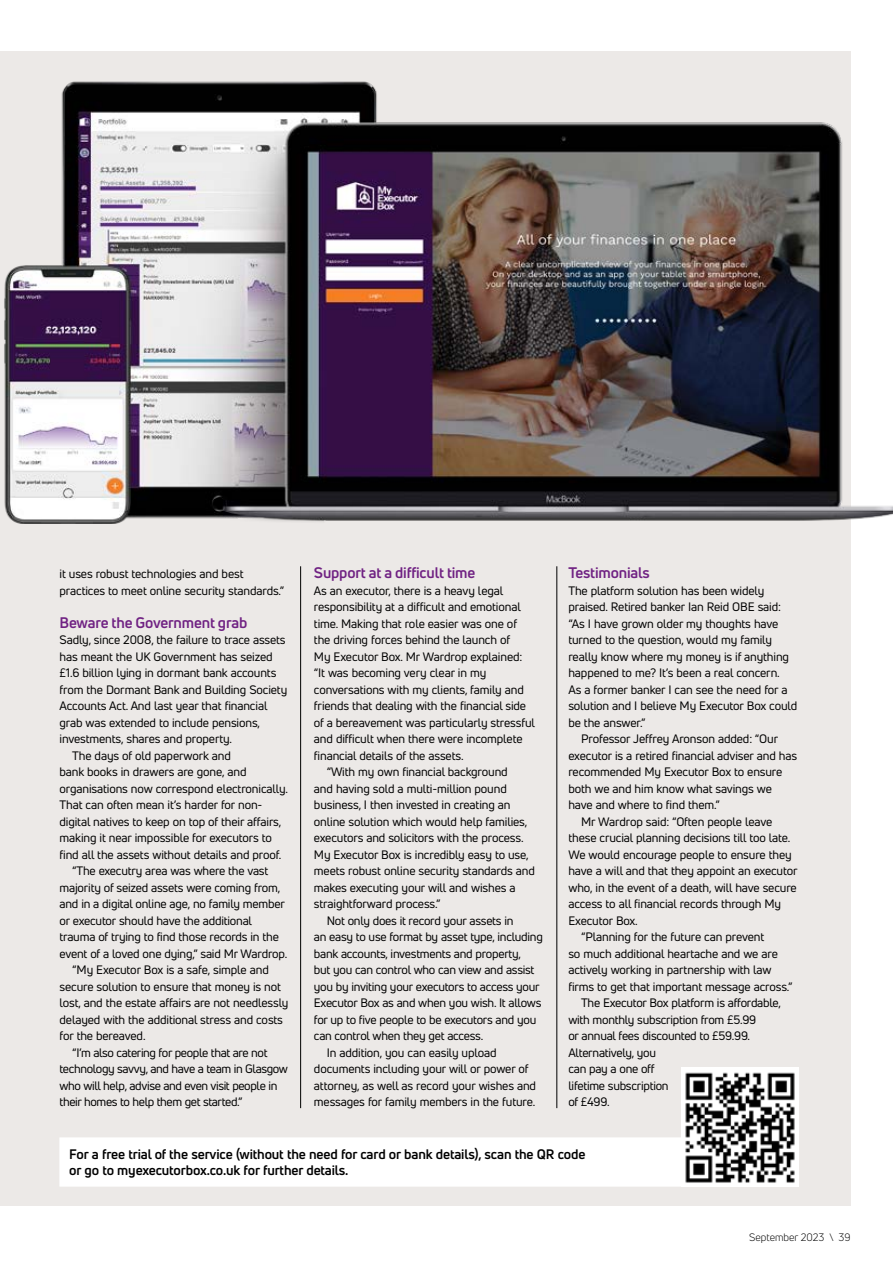
<style>
.page{position:relative;width:893px;height:1263px;background:#fff}
.page>*{position:absolute;margin:0;border:0;box-sizing:border-box;transform-origin:0 0}
.Subhead_Feature{font:700 15px "Uni Neue";letter-spacing:-.01em;color:#702283}
.Body_Text{font:700 13.5px/16.5px "Uni Neue";letter-spacing:-.01em;color:#000}
.Body_Text-2{font:12px/16.5px "Uni Neue";letter-spacing:-.01em;color:#000}
.Body_Text_No_Indent{font:12px/16.5px "Uni Neue";letter-spacing:-.01em;color:#000}
.Body_Text-3{font:12px/16.5px "Uni Neue";letter-spacing:-.03em;color:#000}
.t1{font:10.5px "Uni Neue";color:#000}
</style>
<div class="page">
<div style="left:0;top:51px;width:850px;height:1154px;background:#ece9e7"></div>
<hr style="left:300px;top:566px;width:1px;height:542px;background:#000">
<hr style="left:557px;top:566px;width:1px;height:542px;background:#000">
<div style="left:60px;top:1137px;width:738px;height:49px;background:#fff"></div>
<img style="left:682px;top:1067px;width:116px;height:119px">
<img style="left:4px;top:51px;width:889px;height:473px">
<p class="Body_Text-2" style="left:60px;top:566px;width:226px">it uses robust technologies and best practices to meet online security standards.”</p>
<p class="Subhead_Feature" style="left:60px;top:613px;width:189px">Beware the Government grab</p>
<p class="Body_Text_No_Indent" style="left:60px;top:632px;width:229px">Sadly, since 2008, the failure to trace assets has meant the UK Government has seized £1.6 billion lying in dormant bank accounts from the Dormant Bank and Building Society Accounts Act. And last year that financial grab was extended to include pensions, investments, shares and property.</p>
<p class="Body_Text-2" style="left:60px;top:747px;width:230px;text-indent:13px">The days of old paperwork and<br>bank books in drawers are gone, and organisations now correspond electronically.<br>That can often mean it’s harder for non&shy;digital natives to keep on top of their affairs, making it near impossible for executors to find all the assets without details and proof.</p>
<p class="Body_Text-2" style="left:60px;top:863px;width:229px;text-indent:13px">“The executry area was where the vast majority of seized assets were coming from, and in a digital online age, no family member or executor should have the additional trauma of trying to find those records in the event of a loved one dying,” said Mr Wardrop.</p>
<p class="Body_Text-2" style="left:60px;top:962px;width:231px;text-indent:13px">“My Executor Box is a safe, simple and secure solution to ensure that money is not lost, and the estate affairs are not needlessly delayed with the additional stress and costs for the bereaved.</p>
<p class="Body_Text-3" style="left:60px;top:1044px;width:230px;text-indent:13px">“I’m also catering for people that are not technology savvy, and have a team in Glasgow who will help, advise and even visit people in their homes to help them get started.”</p>
<p class="Subhead_Feature" style="left:314px;top:563px;width:163px">Support at a difficult time</p>
<p class="Body_Text_No_Indent" style="left:314px;top:582px;width:222px">As an executor, there is a heavy legal responsibility at a difficult and emotional time. Making that role easier was one of the driving forces behind the launch of<br>My Executor Box. Mr Wardrop explained: “It was becoming very clear in my conversations with my clients, family and friends that dealing with the financial side of a bereavement was particularly stressful and difficult when there were incomplete financial details of the assets.</p>
<p class="Body_Text-2" style="left:314px;top:764px;width:222px;text-indent:13px">“With my own financial background<br>and having sold a multi-million pound business, I then invested in creating an online solution which would help families, executors and solicitors with the process.<br>My Executor Box is incredibly easy to use, meets robust online security standards and makes executing your will and wishes a straightforward process.”</p>
<p class="Body_Text-2" style="left:314px;top:912px;width:230px;text-indent:13px">Not only does it record your assets in<br>an easy to use format by asset type, including bank accounts, investments and property,<br>but you can control who can view and assist you by inviting your executors to access your Executor Box as and when you wish. It allows for up to five people to be executors and you can control when they get access.</p>
<p class="Body_Text-2" style="left:314px;top:1044px;width:224px;text-indent:13px">In addition, you can easily upload documents including your will or power of attorney, as well as record your wishes and messages for family members in the future.</p>
<p class="Subhead_Feature" style="left:568px;top:563px;width:83px">Testimonials</p>
<p class="Body_Text_No_Indent" style="left:568px;top:582px;width:230px">The platform solution has been widely praised. Retired banker Ian Reid OBE said: “As I have grown older my thoughts have turned to the question, would my family really know where my money is if anything happened to me? It’s been a real concern.<br>As a former banker I can see the need for a solution and I believe My Executor Box could be the answer.”</p>
<p class="Body_Text-2" style="left:568px;top:731px;width:230px;text-indent:13px">Professor Jeffrey Aronson added: “Our executor is a retired financial adviser and has recommended My Executor Box to ensure both we and him know what savings we have and where to find them.”</p>
<p class="Body_Text-2" style="left:568px;top:813px;width:231px;text-indent:13px">Mr Wardrop said: “Often people leave these crucial planning decisions till too late.<br>We would encourage people to ensure they have a will and that they appoint an executor who, in the event of a death, will have secure access to all financial records through My Executor Box.</p>
<p class="Body_Text-2" style="left:568px;top:929px;width:226px;text-indent:13px">“Planning for the future can prevent<br>so much additional heartache and we are actively working in partnership with law firms to get that important message across.”</p>
<p class="Body_Text-2" style="left:568px;top:995px;width:214px;text-indent:13px">The Executor Box platform is affordable, with monthly subscription from £5.99<br>or annual fees discounted to £59.99.<br>Alternatively, you<br>can pay a one off<br>lifetime subscription<br>of £499.</p>
<p class="Body_Text" style="left:69px;top:1145px;width:518px">For a free trial of the service (without the need for card or bank details), scan the QR code or go to myexecutorbox.co.uk for further details.</p>
<p class="t1" style="left:749px;top:1231px;width:103px">September 2023 \ 39</p>
</div>
